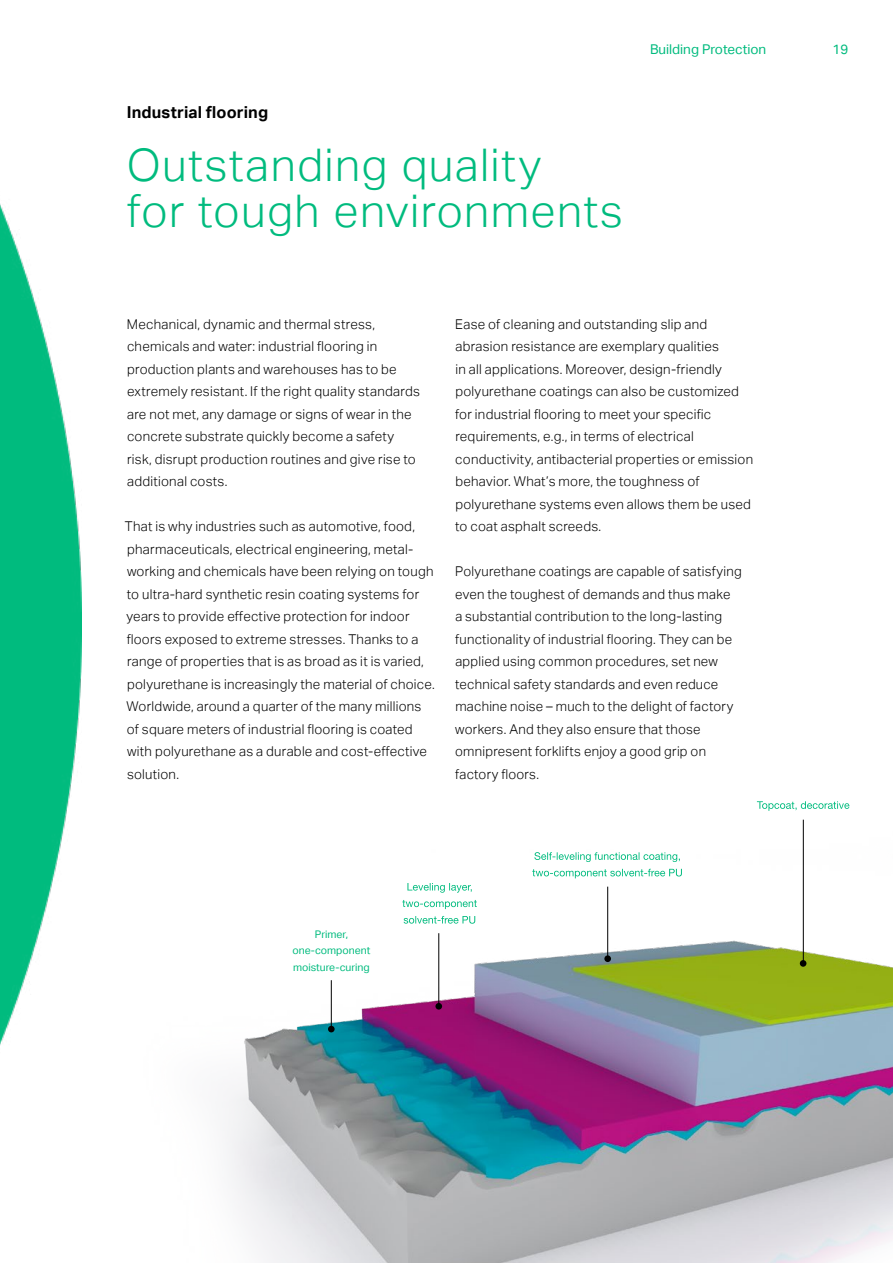
<style>
.page{position:relative;width:893px;height:1263px;background:#fff}
.page>*{position:absolute;margin:0;border:0;box-sizing:border-box;transform-origin:0 0}
.Headline_green{font:300 45px "Aktiv Grotesk";letter-spacing:.03em;color:#00bb7e}
.Copy_bold_green{font:700 16.5px "Aktiv Grotesk";letter-spacing:.01em;color:#000}
.Copy{font:300 13.5px/22.5px "Aktiv Grotesk";letter-spacing:.02em;color:#000}
.t1{font:13.5px "Aktiv Grotesk";color:#00bb7e}
.t2{font:10.5px/16.5px "Aktiv Grotesk";color:#00bb7e;text-align:center}
</style>
<div class="page">
<img style="left:226px;top:801px;width:667px;height:462px">
<svg style="left:757px;top:801px;width:92px;height:10px"></svg>
<svg style="left:532px;top:869px;width:150px;height:9px"></svg>
<svg style="left:534px;top:852px;width:146px;height:10px"></svg>
<svg style="left:404px;top:916px;width:71px;height:8px"></svg>
<svg style="left:402px;top:900px;width:75px;height:9px"></svg>
<svg style="left:407px;top:883px;width:65px;height:10px"></svg>
<hr style="left:331px;top:980px;width:1px;height:49px;background:#000">
<hr style="left:438px;top:933px;width:1px;height:75px;background:#000">
<hr style="left:803px;top:820px;width:1px;height:143px;background:#000">
<hr style="left:607px;top:887px;width:1px;height:72px;background:#000">
<div style="left:328px;top:1026px;width:7px;height:6px;background:#000;border-radius:50%"></div>
<div style="left:435px;top:1003px;width:7px;height:6px;background:#000;border-radius:50%"></div>
<div style="left:604px;top:955px;width:7px;height:7px;background:#000;border-radius:50%"></div>
<div style="left:800px;top:960px;width:6px;height:7px;background:#000;border-radius:50%"></div>
<img style="left:0;top:204px;width:82px;height:841px">
<p class="Copy_bold_green" style="left:127px;top:103px;width:143px">Industrial flooring</p>
<p class="Headline_green" style="left:127px;top:139px;width:416px">Outstanding quality</p>
<p class="Headline_green" style="left:127px;top:186px;width:498px">for tough environments</p>
<p class="t1" style="left:650px;top:42px;width:118px">Building Protection</p>
<p class="t1" style="left:832px;top:42px;width:17px">19</p>
<p class="Copy" style="left:127px;top:313px;width:295px">Mechanical, dynamic and thermal stress, chemicals and water: industrial flooring in production plants and warehouses has to be extremely resistant. If the right quality standards are not met, any damage or signs of wear in the concrete substrate quickly become a safety risk, disrupt production routines and give rise to additional costs.</p>
<p class="Copy" style="left:125px;top:515px;width:311px">That is why industries such as automotive, food, pharmaceuticals, electrical engineering, metal&shy;working and chemicals have been relying on tough to ultra-hard synthetic resin coating systems for years to provide effective protection for indoor floors exposed to extreme stresses. Thanks to a range of properties that is as broad as it is varied, polyurethane is increasingly the material of choice.<br>Worldwide, around a quarter of the many millions of square meters of industrial flooring is coated with polyurethane as a durable and cost-effective solution.</p>
<p class="Copy" style="left:455px;top:313px;width:299px">Ease of cleaning and outstanding slip and abrasion resistance are exemplary qualities<br>in all applications. Moreover, design-friendly polyurethane coatings can also be customized for industrial flooring to meet your specific requirements, e.g., in terms of electrical conductivity, antibacterial properties or emission behavior. What’s more, the toughness of polyurethane systems even allows them be used to coat asphalt screeds.</p>
<p class="Copy" style="left:455px;top:560px;width:288px">Polyurethane coatings are capable of satisfying even the toughest of demands and thus make<br>a substantial contribution to the long-lasting functionality of industrial flooring. They can be applied using common procedures, set new technical safety standards and even reduce machine noise – much to the delight of factory workers. And they also ensure that those omnipresent forklifts enjoy a good grip on factory floors.</p>
<p class="t2" style="left:292px;top:926px;width:79px">Primer, one-component moisture-curing</p>
</div>
